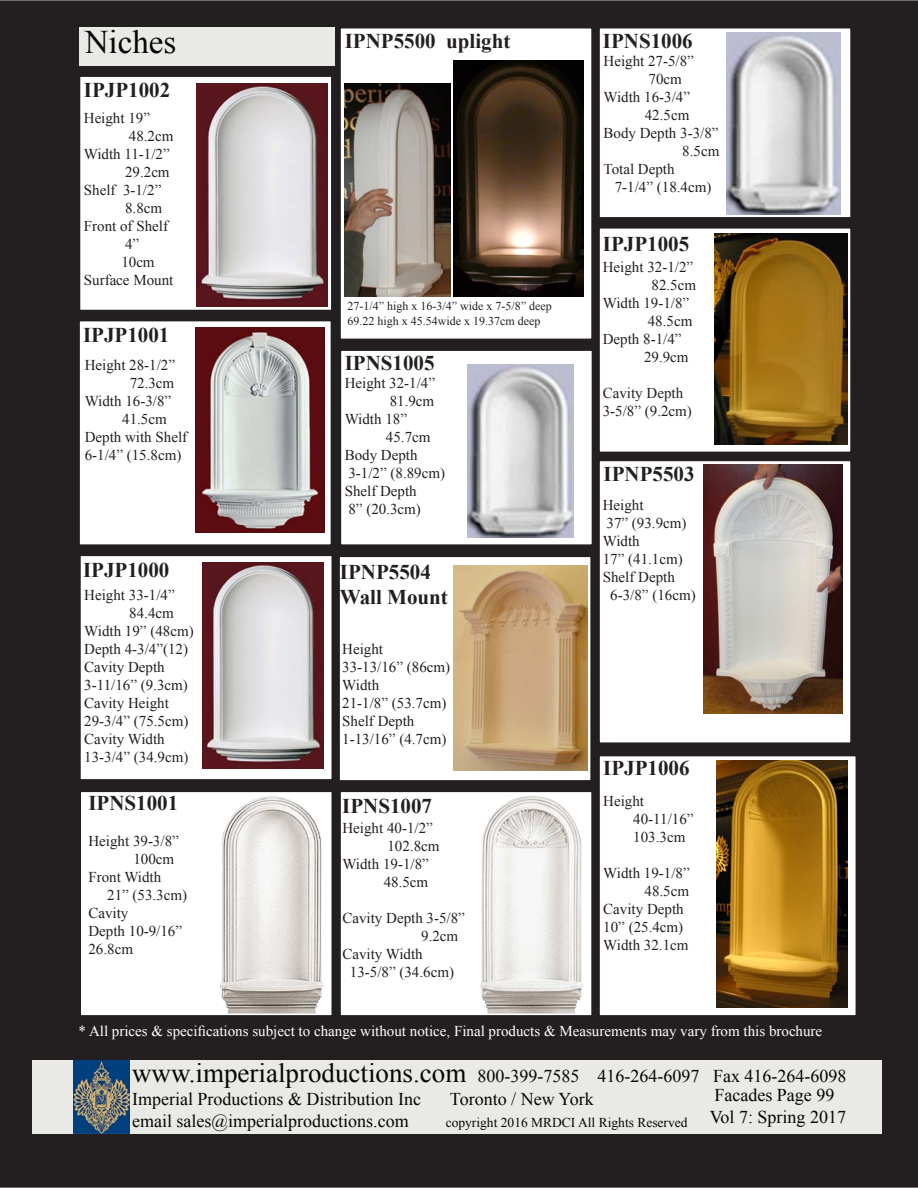
<style>
.page{position:relative;width:918px;height:1188px;background:#231f20}
.page>*{position:absolute;margin:0;border:0;box-sizing:border-box;transform-origin:0 0}
.t1{font:33px "Times New Roman";color:#060705}
.t2{font:700 21px "Times New Roman";color:#231f20}
.t3{font:18px "Times New Roman";color:#060705}
.t4{font:15px "Times New Roman";color:#231f20}
.t5{font:15px "Times New Roman";color:#fff}
.t6{font:13.5px "Times New Roman";color:#060705}
.t7{font:12px "Times New Roman";color:#231f20}
.s1{font-size:27px}
</style>
<div class="page">
<div style="left:340px;top:350px;width:252px;height:195px;background:#fff"></div>
<div style="left:340px;top:349px;width:253px;height:197px;border:2px solid #231f20"></div>
<div style="left:599px;top:228px;width:252px;height:224px;background:#fff"></div>
<div style="left:598px;top:227px;width:254px;height:226px;border:2px solid #231f20"></div>
<div style="left:80px;top:555px;width:252px;height:225px;background:#fff"></div>
<div style="left:79px;top:555px;width:254px;height:226px;border:2px solid #231f20"></div>
<div style="left:79px;top:321px;width:252px;height:224px;background:#fff"></div>
<div style="left:78px;top:320px;width:254px;height:226px;border:2px solid #231f20"></div>
<div style="left:339px;top:556px;width:252px;height:225px;background:#fff"></div>
<div style="left:338px;top:556px;width:254px;height:226px;border:2px solid #231f20"></div>
<div style="left:599px;top:28px;width:252px;height:190px;background:#fff"></div>
<div style="left:598px;top:27px;width:254px;height:192px;border:2px solid #231f20"></div>
<div style="left:340px;top:28px;width:252px;height:311px;background:#fff"></div>
<div style="left:339px;top:27px;width:254px;height:313px;border:2px solid #231f20"></div>
<div style="left:80px;top:76px;width:252px;height:234px;background:#fff"></div>
<div style="left:79px;top:75px;width:254px;height:236px;border:2px solid #231f20"></div>
<img style="left:197px;top:83px;width:131px;height:223px">
<img style="left:454px;top:60px;width:130px;height:236px">
<img style="left:345px;top:83px;width:105px;height:213px">
<img style="left:727px;top:32px;width:113px;height:183px">
<img style="left:196px;top:327px;width:128px;height:205px">
<img style="left:715px;top:233px;width:133px;height:211px">
<img style="left:468px;top:365px;width:106px;height:172px">
<img style="left:202px;top:563px;width:121px;height:206px">
<div style="left:599px;top:460px;width:252px;height:283px;background:#fff"></div>
<div style="left:598px;top:460px;width:254px;height:284px;border:2px solid #231f20"></div>
<div style="left:80px;top:791px;width:252px;height:225px;background:#fff"></div>
<div style="left:80px;top:791px;width:253px;height:226px;border:2px solid #231f20"></div>
<img style="left:703px;top:465px;width:140px;height:249px">
<div style="left:340px;top:791px;width:252px;height:225px;background:#fff"></div>
<div style="left:339px;top:791px;width:254px;height:226px;border:2px solid #231f20"></div>
<div style="left:599px;top:756px;width:257px;height:260px;background:#fff"></div>
<div style="left:598px;top:755px;width:259px;height:262px;border:2px solid #231f20"></div>
<img style="left:220px;top:796px;width:104px;height:218px">
<img style="left:717px;top:761px;width:131px;height:246px">
<img style="left:454px;top:565px;width:134px;height:206px">
<img style="left:480px;top:796px;width:104px;height:218px">
<div style="left:80px;top:27px;width:254px;height:39px;background:#e9eae6"></div>
<div style="left:32px;top:1061px;width:850px;height:73px;background:#e9eae6"></div>
<img style="left:74px;top:1060px;width:55px;height:73px">
<p class="t1" style="left:85px;top:20px;width:93px">Niches</p>
<p class="t2" style="left:84px;top:76px;width:88px">IPJP1002</p>
<p class="t4" style="left:84px;top:108px;width:68px">Height 19”</p>
<p class="t4" style="left:129px;top:126px;width:46px">48.2cm</p>
<p class="t4" style="left:84px;top:144px;width:87px">Width 11-1/2”</p>
<p class="t4" style="left:125px;top:162px;width:46px">29.2cm</p>
<p class="t4" style="left:84px;top:180px;width:79px">Shelf 3-1/2”</p>
<p class="t4" style="left:125px;top:198px;width:39px">8.8cm</p>
<p class="t4" style="left:84px;top:216px;width:86px">Front of Shelf</p>
<p class="t4" style="left:125px;top:234px;width:16px">4”</p>
<p class="t4" style="left:121px;top:252px;width:35px">10cm</p>
<p class="t4" style="left:84px;top:270px;width:91px">Surface Mount</p>
<p class="t2" style="left:83px;top:321px;width:88px">IPJP1001</p>
<p class="t4" style="left:85px;top:354px;width:92px">Height 28-1/2”</p>
<p class="t4" style="left:130px;top:372px;width:46px">72.3cm</p>
<p class="t4" style="left:85px;top:390px;width:88px">Width 16-3/8”</p>
<p class="t4" style="left:122px;top:408px;width:46px">41.5cm</p>
<p class="t4" style="left:85px;top:426px;width:104px">Depth with Shelf</p>
<p class="t4" style="left:85px;top:444px;width:98px">6-1/4” (15.8cm)</p>
<p class="t2" style="left:83px;top:555px;width:88px">IPJP1000</p>
<p class="t4" style="left:84px;top:585px;width:92px">Height 33-1/4”</p>
<p class="t4" style="left:129px;top:603px;width:46px">84.4cm</p>
<p class="t4" style="left:84px;top:621px;width:111px">Width 19” (48cm)</p>
<p class="t4" style="left:84px;top:639px;width:105px">Depth 4-3/4”(12)</p>
<p class="t4" style="left:84px;top:657px;width:82px">Cavity Depth</p>
<p class="t4" style="left:84px;top:675px;width:105px">3-11/16” (9.3cm)</p>
<p class="t4" style="left:84px;top:693px;width:86px">Cavity Height</p>
<p class="t4" style="left:84px;top:711px;width:106px">29-3/4” (75.5cm)</p>
<p class="t4" style="left:84px;top:729px;width:82px">Cavity Width</p>
<p class="t4" style="left:84px;top:747px;width:106px">13-3/4” (34.9cm)</p>
<p class="t2" style="left:88px;top:788px;width:91px">IPNS1001</p>
<p class="t4" style="left:88px;top:831px;width:92px">Height 39-3/8”</p>
<p class="t4" style="left:133px;top:849px;width:42px">100cm</p>
<p class="t4" style="left:88px;top:867px;width:74px">Front Width</p>
<p class="t4" style="left:107px;top:885px;width:81px">21” (53.3cm)</p>
<p class="t4" style="left:88px;top:903px;width:42px">Cavity</p>
<p class="t4" style="left:88px;top:921px;width:95px">Depth 10-9/16”</p>
<p class="t4" style="left:88px;top:939px;width:46px">26.8cm</p>
<p class="t2" style="left:345px;top:26px;width:167px">IPNP5500 uplight</p>
<p class="t7" style="left:347px;top:298px;width:206px">27-1/4” high x 16-3/4” wide x 7-5/8” deep</p>
<p class="t7" style="left:347px;top:313px;width:194px">69.22 high x 45.54wide x 19.37cm deep</p>
<p class="t2" style="left:345px;top:348px;width:91px">IPNS1005</p>
<p class="t4" style="left:345px;top:373px;width:92px">Height 32-1/4”</p>
<p class="t4" style="left:390px;top:391px;width:46px">81.9cm</p>
<p class="t4" style="left:345px;top:409px;width:64px">Width 18”</p>
<p class="t4" style="left:386px;top:427px;width:46px">45.7cm</p>
<p class="t4" style="left:345px;top:445px;width:74px">Body Depth</p>
<p class="t4" style="left:348px;top:463px;width:98px">3-1/2” (8.89cm)</p>
<p class="t4" style="left:345px;top:481px;width:74px">Shelf Depth</p>
<p class="t4" style="left:348px;top:499px;width:74px">8” (20.3cm)</p>
<p class="t2" style="left:340px;top:557px;width:92px">IPNP5504</p>
<p class="t2" style="left:340px;top:582px;width:109px">Wall Mount</p>
<p class="t4" style="left:342px;top:639px;width:42px">Height</p>
<p class="t4" style="left:342px;top:657px;width:109px">33-13/16” (86cm)</p>
<p class="t4" style="left:342px;top:675px;width:38px">Width</p>
<p class="t4" style="left:342px;top:693px;width:106px">21-1/8” (53.7cm)</p>
<p class="t4" style="left:342px;top:711px;width:74px">Shelf Depth</p>
<p class="t4" style="left:342px;top:729px;width:106px">1-13/16” (4.7cm)</p>
<p class="t2" style="left:342px;top:791px;width:91px">IPNS1007</p>
<p class="t4" style="left:342px;top:818px;width:92px">Height 40-1/2”</p>
<p class="t4" style="left:387px;top:836px;width:54px">102.8cm</p>
<p class="t4" style="left:342px;top:854px;width:88px">Width 19-1/8”</p>
<p class="t4" style="left:384px;top:872px;width:46px">48.5cm</p>
<p class="t4" style="left:342px;top:908px;width:124px">Cavity Depth 3-5/8”</p>
<p class="t4" style="left:421px;top:926px;width:39px">9.2cm</p>
<p class="t4" style="left:342px;top:944px;width:82px">Cavity Width</p>
<p class="t4" style="left:350px;top:962px;width:106px">13-5/8” (34.6cm)</p>
<p class="t2" style="left:603px;top:26px;width:91px">IPNS1006</p>
<p class="t4" style="left:604px;top:50px;width:92px">Height 27-5/8”</p>
<p class="t4" style="left:649px;top:68px;width:35px">70cm</p>
<p class="t4" style="left:604px;top:86px;width:88px">Width 16-3/4”</p>
<p class="t4" style="left:645px;top:104px;width:46px">42.5cm</p>
<p class="t4" style="left:604px;top:122px;width:116px">Body Depth 3-3/8”</p>
<p class="t4" style="left:682px;top:140px;width:39px">8.5cm</p>
<p class="t4" style="left:604px;top:158px;width:73px">Total Depth</p>
<p class="t4" style="left:615px;top:176px;width:98px">7-1/4” (18.4cm)</p>
<p class="t2" style="left:603px;top:229px;width:88px">IPJP1005</p>
<p class="t4" style="left:603px;top:257px;width:92px">Height 32-1/2”</p>
<p class="t4" style="left:652px;top:275px;width:46px">82.5cm</p>
<p class="t4" style="left:603px;top:293px;width:88px">Width 19-1/8”</p>
<p class="t4" style="left:648px;top:311px;width:46px">48.5cm</p>
<p class="t4" style="left:603px;top:329px;width:80px">Depth 8-1/4”</p>
<p class="t4" style="left:644px;top:347px;width:46px">29.9cm</p>
<p class="t4" style="left:603px;top:383px;width:82px">Cavity Depth</p>
<p class="t4" style="left:603px;top:401px;width:91px">3-5/8” (9.2cm)</p>
<p class="t2" style="left:604px;top:459px;width:92px">IPNP5503</p>
<p class="t4" style="left:603px;top:495px;width:42px">Height</p>
<p class="t4" style="left:607px;top:513px;width:81px">37” (93.9cm)</p>
<p class="t4" style="left:603px;top:531px;width:38px">Width</p>
<p class="t4" style="left:603px;top:549px;width:81px">17” (41.1cm)</p>
<p class="t4" style="left:603px;top:567px;width:74px">Shelf Depth</p>
<p class="t4" style="left:610px;top:585px;width:87px">6-3/8” (16cm)</p>
<p class="t2" style="left:603px;top:753px;width:88px">IPJP1006</p>
<p class="t4" style="left:603px;top:791px;width:42px">Height</p>
<p class="t4" style="left:633px;top:809px;width:62px">40-11/16”</p>
<p class="t4" style="left:633px;top:827px;width:54px">103.3cm</p>
<p class="t4" style="left:603px;top:863px;width:88px">Width 19-1/8”</p>
<p class="t4" style="left:645px;top:881px;width:46px">48.5cm</p>
<p class="t4" style="left:603px;top:899px;width:82px">Cavity Depth</p>
<p class="t4" style="left:603px;top:917px;width:81px">10” (25.4cm)</p>
<p class="t4" style="left:603px;top:935px;width:87px">Width 32.1cm</p>
<p class="t5" style="left:79px;top:1021px;width:745px">* All prices &amp; specifications subject to change without notice, Final products &amp; Measurements may vary from this brochure</p>
<p class="t3" style="left:132px;top:1064px;width:716px"><span class="s1">www.imperialproductions.com</span> 800-399-7585 416-264-6097 Fax 416-264-6098</p>
<p class="t3" style="left:132px;top:1087px;width:290px">Imperial Productions &amp; Distribution Inc</p>
<p class="t3" style="left:450px;top:1087px;width:145px">Toronto / New York</p>
<p class="t3" style="left:132px;top:1109px;width:278px">email sales@imperialproductions.com</p>
<p class="t6" style="left:446px;top:1113px;width:243px">copyright 2016 MRDCI All Rights Reserved</p>
<p class="t3" style="left:714px;top:1083px;width:121px">Facades Page 99</p>
<p class="t3" style="left:710px;top:1105px;width:138px">Vol 7: Spring 2017</p>
</div>
